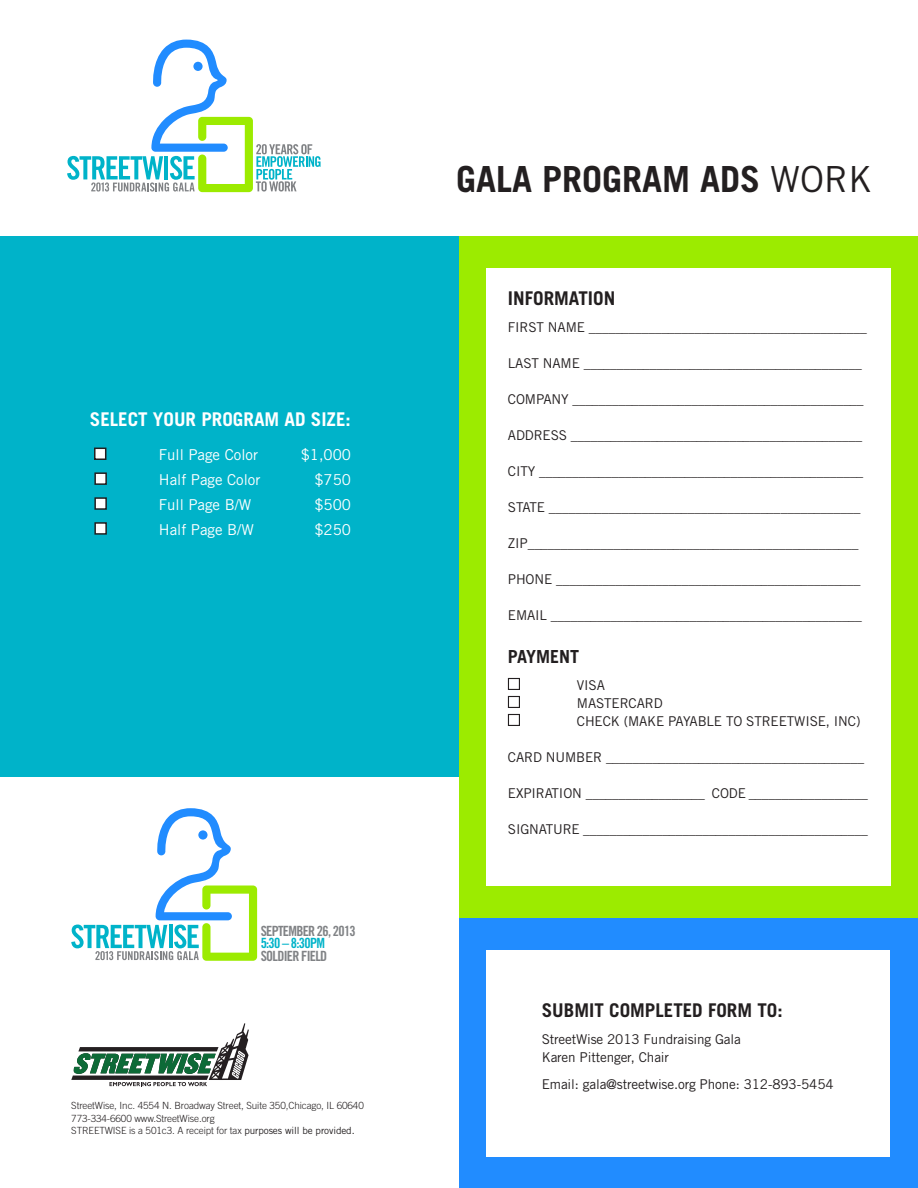
<style>
.page{position:relative;width:918px;height:1188px;background:#fff}
.page>*{position:absolute;margin:0;border:0;box-sizing:border-box;transform-origin:0 0}
.t1{font:700 36px "Trade Gothic";color:#231f20}
.t2{font:700 18.9px "Trade Gothic";color:#231f20}
.t3{font:700 18.9px "Trade Gothic";color:#fff}
.t4{font:700 18px "Trade Gothic";color:#231f20}
.t5{font:15px "Trade Gothic";color:#fff}
.t6{font:14.1px "Trade Gothic Bold Cond Twenty";letter-spacing:-.05em;color:#808285}
.t7{font:14.1px "Trade Gothic Bold Cond Twenty";letter-spacing:-.05em;color:#00b3c9}
.t8{font:13.5px "Trade Gothic";letter-spacing:-.01em;color:#231f20}
.t9{font:300 9.9px "Trade Gothic";letter-spacing:-.01em;color:#231f20}
.s1{font-weight:400}
</style>
<div class="page">
<div style="left:0;top:237px;width:459px;height:540px;background:#00b3c9"></div>
<div style="left:459px;top:237px;width:459px;height:681px;background:#9ceb00"></div>
<div style="left:486px;top:268px;width:405px;height:618px;background:#fff"></div>
<div style="left:459px;top:918px;width:459px;height:270px;background:#218cff"></div>
<div style="left:486px;top:950px;width:403px;height:207px;background:#fff"></div>
<svg style="left:67px;top:40px;width:254px;height:152px"></svg>
<div style="left:193px;top:62px;width:10px;height:9px;background:#218cff;border-radius:50%"></div>
<div style="left:95px;top:448px;width:11px;height:11px;background:#fff"></div>
<div style="left:94px;top:448px;width:12px;height:12px;border:2px solid #231f20"></div>
<div style="left:95px;top:473px;width:11px;height:11px;background:#fff"></div>
<div style="left:94px;top:472px;width:13px;height:13px;border:2px solid #231f20"></div>
<div style="left:95px;top:498px;width:11px;height:11px;background:#fff"></div>
<div style="left:94px;top:497px;width:13px;height:13px;border:2px solid #231f20"></div>
<div style="left:95px;top:523px;width:11px;height:11px;background:#fff"></div>
<div style="left:94px;top:522px;width:13px;height:13px;border:2px solid #231f20"></div>
<div style="left:508px;top:678px;width:12px;height:12px;border:1px solid #231f20"></div>
<div style="left:508px;top:696px;width:12px;height:12px;border:1px solid #231f20"></div>
<div style="left:508px;top:714px;width:12px;height:12px;border:1px solid #231f20"></div>
<svg style="left:71px;top:1023px;width:178px;height:63px"></svg>
<svg style="left:71px;top:808px;width:186px;height:153px"></svg>
<p class="t3" style="left:90px;top:408px;width:263px">SELECT YOUR PROGRAM AD SIZE:</p>
<p class="t5" style="left:159px;top:446px;width:101px">Full Page Color</p>
<p class="t5" style="left:301px;top:446px;width:52px">$1,000</p>
<p class="t5" style="left:159px;top:470px;width:103px">Half Page Color</p>
<p class="t5" style="left:314px;top:470px;width:38px">$750</p>
<p class="t5" style="left:159px;top:495px;width:94px">Full Page B/W</p>
<p class="t5" style="left:314px;top:495px;width:38px">$500</p>
<p class="t5" style="left:159px;top:520px;width:96px">Half Page B/W</p>
<p class="t5" style="left:314px;top:520px;width:38px">$250</p>
<p class="t6" style="left:261px;top:922px;width:97px">SEPTEMBER 26, 2013</p>
<p class="t7" style="left:261px;top:935px;width:66px">5:30 – 8:30PM</p>
<p class="t6" style="left:261px;top:948px;width:68px">SOLDIER FIELD</p>
<p class="t9" style="left:71px;top:1099px;width:294px">StreetWise, Inc. 4554 N. Broadway Street, Suite 350,Chicago, IL 60640</p>
<p class="t9" style="left:71px;top:1112px;width:145px">773-334-6600 www.StreetWise.org</p>
<p class="t9" style="left:71px;top:1125px;width:285px">STREETWISE is a 501c3. A receipt for tax <span class="s1">purposes will be provided.</span></p>
<p class="t1" style="left:456px;top:157px;width:418px">GALA PROGRAM ADS <span class="s1">WORK</span></p>
<p class="t2" style="left:508px;top:287px;width:109px">INFORMATION</p>
<p class="t8" style="left:508px;top:319px;width:360px">FIRST NAME __________________________________________</p>
<p class="t8" style="left:508px;top:355px;width:355px">LAST NAME __________________________________________</p>
<p class="t8" style="left:508px;top:391px;width:357px">COMPANY ____________________________________________</p>
<p class="t8" style="left:508px;top:427px;width:356px">ADDRESS ____________________________________________</p>
<p class="t8" style="left:508px;top:463px;width:357px">CITY _________________________________________________</p>
<p class="t8" style="left:508px;top:499px;width:354px">STATE _______________________________________________</p>
<p class="t8" style="left:508px;top:535px;width:352px">ZIP__________________________________________________</p>
<p class="t8" style="left:508px;top:571px;width:354px">PHONE ______________________________________________</p>
<p class="t8" style="left:508px;top:607px;width:356px">EMAIL _______________________________________________</p>
<p class="t4" style="left:508px;top:646px;width:73px">PAYMENT</p>
<p class="t8" style="left:577px;top:677px;width:30px">VISA</p>
<p class="t8" style="left:577px;top:695px;width:87px">MASTERCARD</p>
<p class="t8" style="left:577px;top:713px;width:285px">CHECK (MAKE PAYABLE TO STREETWISE, INC)</p>
<p class="t8" style="left:508px;top:749px;width:358px">CARD NUMBER _______________________________________</p>
<p class="t8" style="left:508px;top:785px;width:361px">EXPIRATION __________________ CODE __________________</p>
<p class="t8" style="left:508px;top:821px;width:361px">SIGNATURE ___________________________________________</p>
<p class="t2" style="left:542px;top:999px;width:242px">SUBMIT COMPLETED FORM TO:</p>
<p class="t8" style="left:542px;top:1031px;width:201px">StreetWise 2013 Fundraising Gala</p>
<p class="t8" style="left:542px;top:1049px;width:129px">Karen Pittenger, Chair</p>
<p class="t8" style="left:542px;top:1076px;width:293px">Email: gala@streetwise.org Phone: 312-893-5454</p>
</div>
